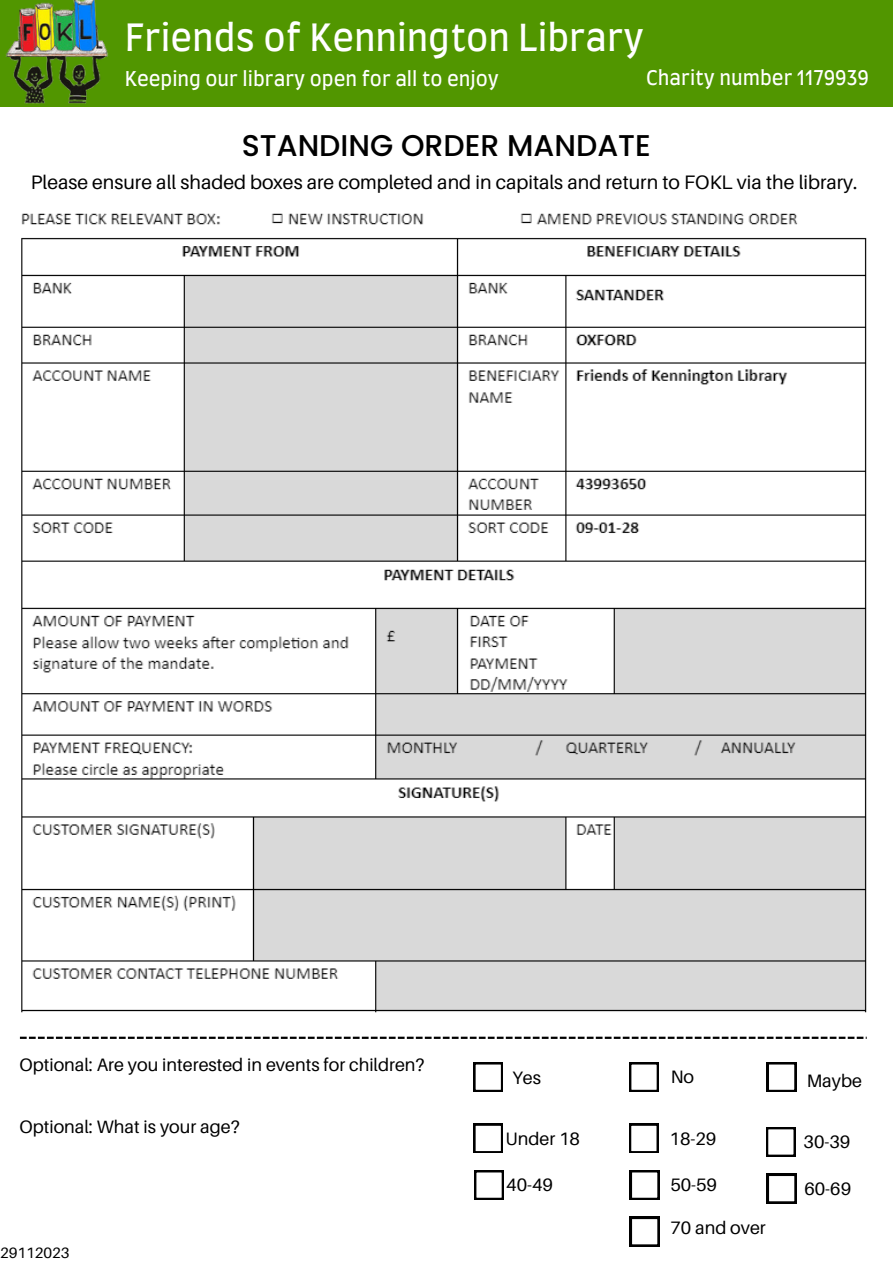
<style>
.page{position:relative;width:893px;height:1264px;background:#fff}
.page>*{position:absolute;margin:0;border:0;box-sizing:border-box;transform-origin:0 0}
.t1{font:36px "Farro";color:#fff}
.t2{font:500 30px "Poppins";color:#000}
.t3{font:19.5px "Aileron";color:#000}
.t4{font:19.5px "Farro";color:#fff}
.t5{font:18px "Aileron";color:#000}
.t6{font:15px "Aileron";color:#000}
</style>
<div class="page">
<div style="left:0;top:0;width:892px;height:106px;background:#519600"></div>
<img style="left:5px;top:0;width:104px;height:104px">
<svg style="left:473px;top:1062px;width:29px;height:29px"></svg>
<svg style="left:629px;top:1062px;width:29px;height:29px"></svg>
<svg style="left:766px;top:1062px;width:30px;height:29px"></svg>
<svg style="left:473px;top:1123px;width:29px;height:29px"></svg>
<svg style="left:629px;top:1123px;width:29px;height:29px"></svg>
<svg style="left:766px;top:1127px;width:29px;height:29px"></svg>
<svg style="left:474px;top:1170px;width:29px;height:29px"></svg>
<svg style="left:629px;top:1170px;width:30px;height:29px"></svg>
<svg style="left:766px;top:1173px;width:30px;height:29px"></svg>
<svg style="left:629px;top:1216px;width:30px;height:29px"></svg>
<img style="left:21px;top:213px;width:846px;height:800px">
<svg style="left:20px;top:1036px;width:846px;height:2px;background:#808080"></svg>
<p class="t1" style="left:125px;top:22px;width:520px">Friends of Kennington Library</p>
<p class="t4" style="left:125px;top:70px;width:376px">Keeping our library open for all to enjoy</p>
<p class="t4" style="left:646px;top:69px;width:224px">Charity number 1179939</p>
<p class="t2" style="left:242px;top:124px;width:410px">STANDING ORDER MANDATE</p>
<p class="t3" style="left:31px;top:170px;width:828px">Please ensure all shaded boxes are completed and in capitals and return to FOKL via the library.</p>
<p class="t5" style="left:19px;top:1053px;width:406px">Optional: Are you interested in events for children?</p>
<p class="t5" style="left:19px;top:1115px;width:222px">Optional: What is your age?</p>
<p class="t6" style="left:0;top:1243px;width:71px">29112023</p>
<p class="t5" style="left:512px;top:1066px;width:30px">Yes</p>
<p class="t5" style="left:670px;top:1065px;width:25px">No</p>
<p class="t5" style="left:806px;top:1069px;width:57px">Maybe</p>
<p class="t5" style="left:505px;top:1127px;width:76px">Under 18</p>
<p class="t5" style="left:669px;top:1127px;width:48px">18-29</p>
<p class="t5" style="left:803px;top:1130px;width:48px">30-39</p>
<p class="t5" style="left:506px;top:1173px;width:48px">40-49</p>
<p class="t5" style="left:670px;top:1173px;width:48px">50-59</p>
<p class="t5" style="left:804px;top:1177px;width:48px">60-69</p>
<p class="t5" style="left:670px;top:1216px;width:97px">70 and over</p>
</div>
